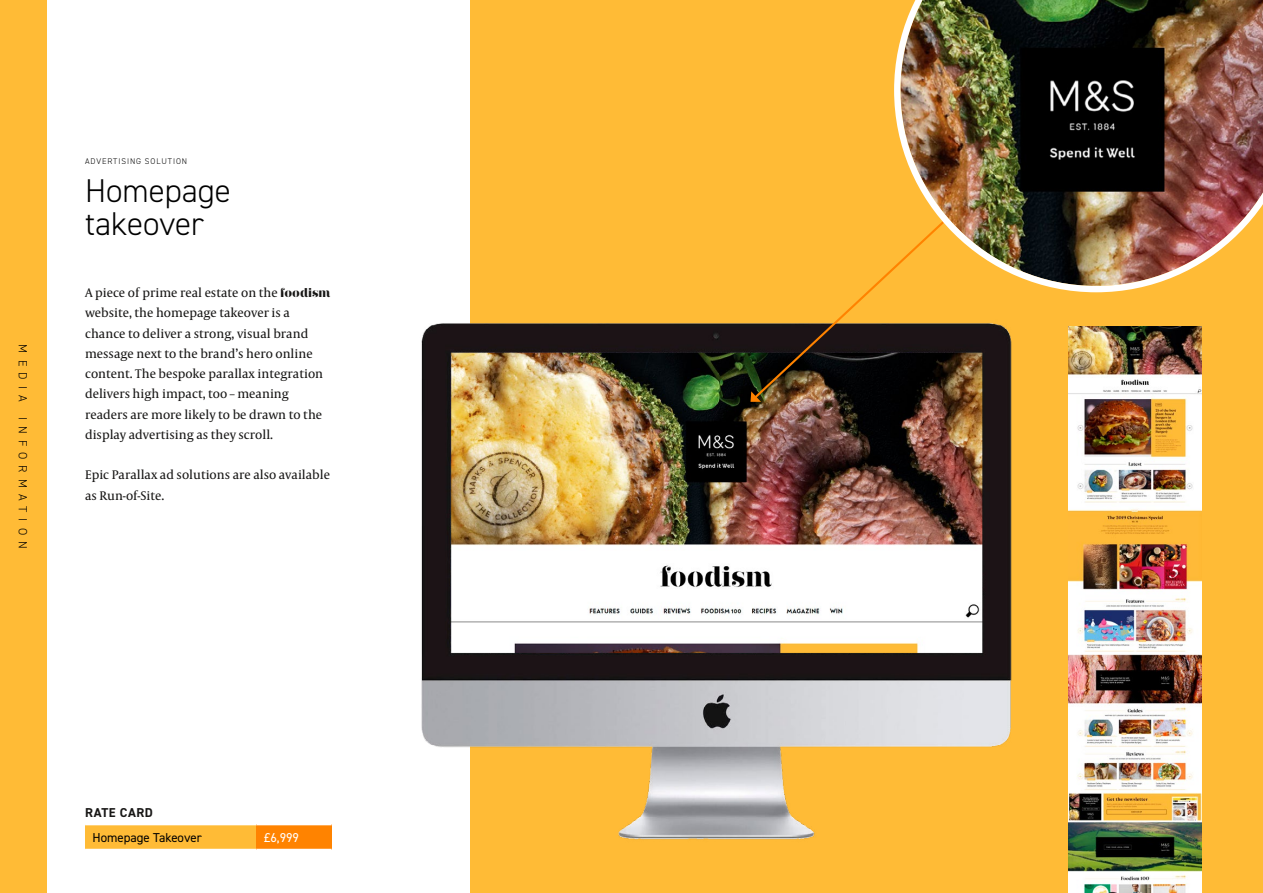
<style>
.page{position:relative;width:1263px;height:893px;background:#fff}
.page>*{position:absolute;margin:0;border:0;box-sizing:border-box;transform-origin:0 0}
.t1{font:300 33px/33px "DIN2014";color:#000}
.t2{font:12.9px "DIN2014";color:#000}
.t3{font:700 12.9px "DIN2014";letter-spacing:.04em;color:#181716}
.t4{font:12.9px "DIN2014";color:#fff}
.t5{font:12.75px/20.2px "Capitolium News 2";color:#181716}
.t6{font:300 12px "DIN2014";letter-spacing:.51em;color:#000}
.t7{font:300 8.25px "DIN2014";letter-spacing:.11em;color:#000}
.s1{font-family:"Narziss Ultrabold Drops"}
</style>
<div class="page">
<div style="left:0;top:0;width:47px;height:893px;background:#ffbb36"></div>
<div style="left:471px;top:0;width:792px;height:893px;background:#ffbb36"></div>
<div style="left:85px;top:824px;width:172px;height:26px;background:#ffbb36"></div>
<div style="left:257px;top:824px;width:75px;height:26px;background:#ff8300"></div>
<hr style="left:85px;top:849px;width:172px;height:1px;background:#fff">
<hr style="left:257px;top:849px;width:75px;height:1px;background:#fff">
<hr style="left:85px;top:824px;width:172px;height:1px;background:#fff">
<hr style="left:257px;top:824px;width:75px;height:1px;background:#fff">
<img style="left:421px;top:311px;width:591px;height:539px">
<img style="left:1068px;top:326px;width:133px;height:567px">
<svg style="left:750px;top:267px;width:214px;height:135px"></svg>
<img style="left:894px;top:0;width:369px;height:292px">
<p class="t6" style="left:30px;top:344px;width:58px;rotate:90deg">MEDIA</p>
<p class="t6" style="left:30px;top:416px;width:134px;rotate:90deg">INFORMATION</p>
<p class="t7" style="left:85px;top:156px;width:104px">ADVERTISING SOLUTION</p>
<h1 class="t1" style="left:85px;top:174px;width:147px">Homepage takeover</h1>
<p class="t5" style="left:85px;top:282px;width:247px">A piece of prime real estate on the <span class="s1">foodism </span>website, the homepage takeover is a chance to deliver a strong, visual brand message next to the brand’s hero online content. The bespoke parallax integration delivers high impact, too – meaning readers are more likely to be drawn to the display advertising as they scroll.</p>
<p class="t5" style="left:85px;top:464px;width:246px">Epic Parallax ad solutions are also available as Run-of-Site.</p>
<p class="t3" style="left:85px;top:804px;width:69px">RATE CARD</p>
<p class="t2" style="left:93px;top:830px;width:111px">Homepage Takeover</p>
<p class="t4" style="left:264px;top:830px;width:37px">£6,999</p>
</div>
